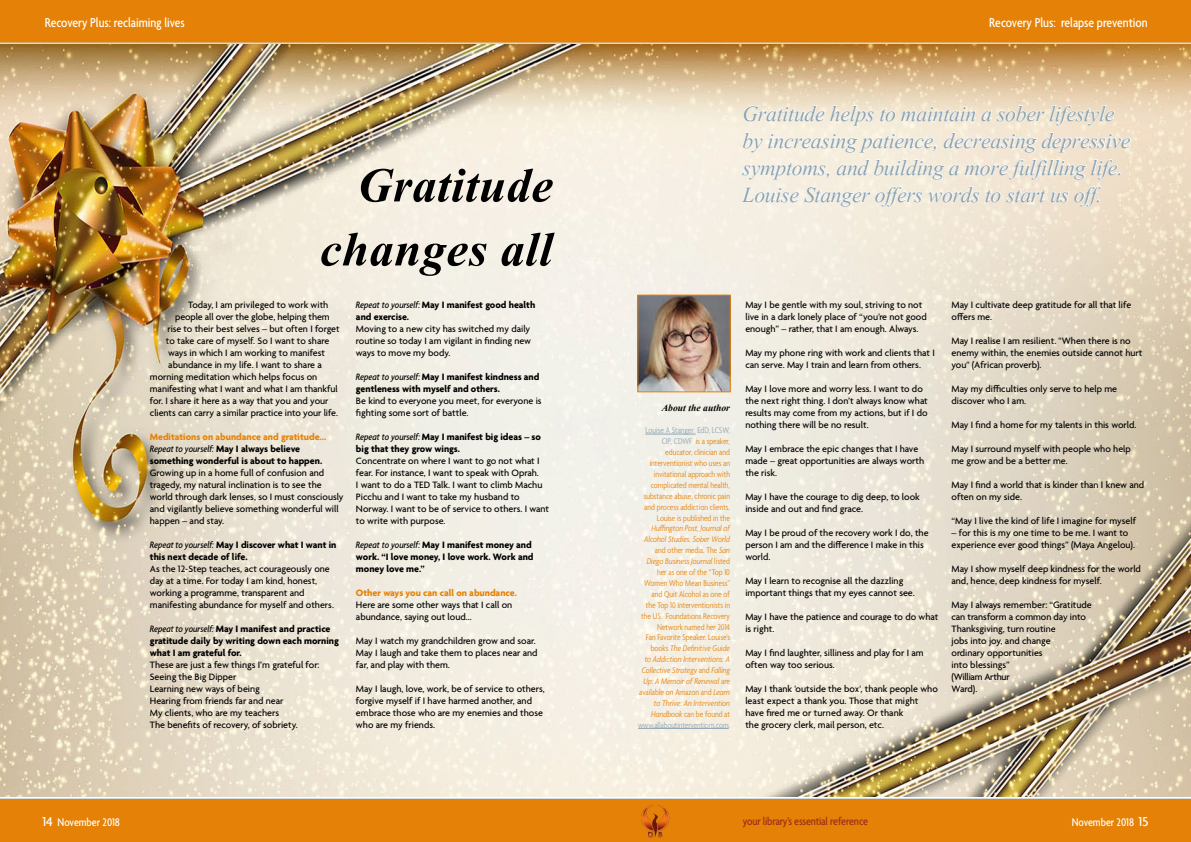
<style>
.page{position:relative;width:1191px;height:842px;background:#fff}
.page>*{position:absolute;margin:0;border:0;box-sizing:border-box;transform-origin:0 0}
.t1{font:700 60px/64px "Vijaya";letter-spacing:.01em;color:#000;text-align:right}
.t2{font:27px/27px "Vijaya";letter-spacing:-.01em;color:#8da3b0}
.t3{font:500 condensed 14px "Agenda";color:#fff}
.t4{font:500 condensed 12px "Agenda";letter-spacing:-.01em;color:#9c2e15}
.t5{font:500 condensed 12px "Agenda";color:#fff}
.t6{font:700 12px "Vijaya";color:#000}
.t7{font:500 10px/12px "Agenda";color:#000}
.t8{font:700 10px/12px "Agenda";color:#000}
.t9{font:700 10px "Agenda";color:#e58106}
.t10{font:300 condensed 9px/10.9px "Agenda";color:#e58106;text-align:right}
.s1{color:#e58106}
.s2{font-weight:500;font-style:italic;font-stretch:condensed}
.s3{color:#8da3b0}
.s4{font-style:italic}
.s5{font-stretch:normal;font-size:14px}
</style>
<div class="page">
<div style="left:0;top:0;width:1191px;height:43px;background:#e58106"></div>
<hr style="left:0;top:43px;width:1191px;height:2px;background:#cfdae1">
<hr style="left:0;top:798px;width:1191px;height:2px;background:#cfdae1">
<div style="left:0;top:799px;width:1191px;height:43px;background:#e58106"></div>
<img style="left:638px;top:804px;width:34px;height:34px;border-radius:17px">
<img style="left:0;top:45px;width:1191px;height:752px">
<svg style="left:743px;top:105px;width:131px;height:21px"></svg>
<svg style="left:880px;top:105px;width:234px;height:21px"></svg>
<svg style="left:742px;top:132px;width:194px;height:21px"></svg>
<svg style="left:943px;top:132px;width:188px;height:21px"></svg>
<svg style="left:741px;top:162px;width:88px;height:18px"></svg>
<svg style="left:836px;top:159px;width:285px;height:21px"></svg>
<svg style="left:741px;top:186px;width:360px;height:21px"></svg>
<img style="left:639px;top:297px;width:89px;height:93px">
<div style="left:637px;top:295px;width:93px;height:97px;border:1px solid #e58106"></div>
<hr style="left:645px;top:434px;width:50px;height:1px;background:#8da3b0">
<hr style="left:638px;top:728px;width:90px;height:1px;background:#8da3b0">
<h3 class="t3" style="left:45px;top:15px;width:142px">Recovery Plus: reclaiming lives</h3>
<h3 class="t3" style="left:989px;top:15px;width:160px">Recovery Plus: relapse prevention</h3>
<h1 class="t1" style="left:320px;top:146px;width:234px">Gratitude changes all</h1>
<p class="t7" style="left:188px;top:299px;width:142px">Today, I am privileged to work with</p>
<p class="t7" style="left:175px;top:311px;width:156px">people all over the globe, helping them</p>
<p class="t7" style="left:167px;top:323px;width:174px">rise to their best selves – but often I forget</p>
<p class="t7" style="left:166px;top:335px;width:165px">to take care of myself. So I want to share</p>
<p class="t7" style="left:168px;top:347px;width:158px">ways in which I am working to manifest</p>
<p class="t7" style="left:168px;top:359px;width:155px">abundance in my life. I want to share a</p>
<p class="t7" style="left:150px;top:371px;width:169px">morning meditation which helps focus on</p>
<p class="t7" style="left:150px;top:383px;width:189px">manifesting what I want and what I am thankful</p>
<p class="t7" style="left:150px;top:395px;width:180px">for. I share it here as a way that you and your</p>
<p class="t7" style="left:150px;top:407px;width:190px">clients can carry a similar practice into your life.</p>
<p class="t8" style="left:150px;top:431px;width:178px"><span class="s1">Meditations on abundance and gratitude...<br></span><span class="s2">Repeat to yourself:</span> May I always believe something wonderful is about to happen.</p>
<p class="t7" style="left:150px;top:467px;width:195px">Growing up in a home full of confusion and tragedy, my natural inclination is to see the world through dark lenses, so I must consciously and vigilantly believe something wonderful will happen – and stay.</p>
<p class="t8" style="left:150px;top:539px;width:188px"><span class="s2">Repeat to yourself:</span> May I discover what I want in this next decade of life.</p>
<p class="t7" style="left:150px;top:563px;width:186px">As the 12-Step teaches, act courageously one day at a time. For today I am kind, honest, working a programme, transparent and manifesting abundance for myself and others.</p>
<p class="t8" style="left:150px;top:623px;width:191px"><span class="s2">Repeat to yourself:</span> May I manifest and practice gratitude daily by writing down each morning what I am grateful for.</p>
<p class="t7" style="left:150px;top:659px;width:171px">These are just a few things I’m grateful for:<br>Seeing the Big Dipper<br>Learning new ways of being<br>Hearing from friends far and near<br>My clients, who are my teachers<br>The benefits of recovery, of sobriety.</p>
<p class="t8" style="left:356px;top:299px;width:181px"><span class="s2">Repeat to yourself:</span> May I manifest good health and exercise.</p>
<p class="t7" style="left:356px;top:323px;width:177px;text-align:justify">Moving to a new city has switched my daily routine so today I am vigilant in finding new ways to move my body.</p>
<p class="t8" style="left:356px;top:371px;width:185px"><span class="s2">Repeat to yourself:</span> May I manifest kindness and gentleness with myself and others.</p>
<p class="t7" style="left:356px;top:395px;width:187px">Be kind to everyone you meet, for everyone is fighting some sort of battle.</p>
<p class="t8" style="left:356px;top:431px;width:186px"><span class="s2">Repeat to yourself:</span> May I manifest big ideas – so big that they grow wings.</p>
<p class="t7" style="left:356px;top:455px;width:195px">Concentrate on where I want to go not what I fear. For instance, I want to speak with Oprah.<br>I want to do a TED Talk. I want to climb Machu Picchu and I want to take my husband to Norway. I want to be of service to others. I want to write with purpose.</p>
<p class="t8" style="left:356px;top:539px;width:179px"><span class="s2">Repeat to yourself:</span> May I manifest money and work. “I love money, I love work. Work and money love me.”</p>
<p class="t9" style="left:356px;top:587px;width:162px">Other ways you can call on abundance.</p>
<p class="t7" style="left:356px;top:599px;width:158px">Here are some other ways that I call on abundance, saying out loud...</p>
<p class="t7" style="left:356px;top:635px;width:183px">May I watch my grandchildren grow and soar.<br>May I laugh and take them to places near and far, and play with them.</p>
<p class="t7" style="left:356px;top:683px;width:190px">May I laugh, love, work, be of service to others, forgive myself if I have harmed another, and embrace those who are my enemies and those who are my friends.</p>
<h2 class="t2" style="left:742px;top:97px;width:389px">Gratitude helps to maintain a sober lifestyle by increasing patience, decreasing depressive symptoms, and building a more fulfilling life.<br>Louise Stanger offers words to start us off.</h2>
<p class="t6" style="left:662px;top:398px;width:70px">About the author</p>
<p class="t10" style="left:643px;top:426px;width:88px"><span class="s3">Louise A Stanger EdD, LCSW,<br>CIP, CDWF</span> is a speaker, educator, clinician and interventionist who uses an invitational approach with complicated mental health, substance abuse, chronic pain and process addiction clients.<br>Louise is published in the</p>
<p class="t10" style="left:638px;top:524px;width:93px"><span class="s4">Huffington Post, Journal of<br>Alcohol Studies, Sober World </span>and other media. The <span class="s4">San<br>Diego Business Journal</span> listed her as one of the “Top 10<br>Women Who Mean Business” and Quit Alcohol as one of<br>the Top 10 Interventionists in the US. Foundations Recovery<br>Network named her 2014<br>Fan Favorite Speaker. Louise's books <span class="s4">The Definitive Guide<br>to Addiction Interventions: A<br>Collective Strategy</span> and <span class="s4">Falling<br>Up: A Memoir of Renewal</span> are available on Amazon and <span class="s4">Learn to Thrive: An Intervention<br>Handbook</span> can be found at <span class="s3">www.allaboutinterventions.com</span>.</p>
<p class="t7" style="left:745px;top:299px;width:183px">May I be gentle with my soul, striving to not live in a dark lonely place of “you’re not good enough” – rather, that I am enough. Always.</p>
<p class="t7" style="left:745px;top:347px;width:191px">May my phone ring with work and clients that I can serve. May I train and learn from others.</p>
<p class="t7" style="left:745px;top:383px;width:184px">May I love more and worry less. I want to do the next right thing. I don’t always know what results may come from my actions, but if I do nothing there will be no result.</p>
<p class="t7" style="left:745px;top:443px;width:180px">May I embrace the epic changes that I have made – great opportunities are always worth the risk.</p>
<p class="t7" style="left:745px;top:491px;width:176px">May I have the courage to dig deep, to look inside and out and find grace.</p>
<p class="t7" style="left:745px;top:527px;width:185px">May I be proud of the recovery work I do, the person I am and the difference I make in this world.</p>
<p class="t7" style="left:745px;top:575px;width:171px">May I learn to recognise all the dazzling important things that my eyes cannot see.</p>
<p class="t7" style="left:745px;top:611px;width:195px">May I have the patience and courage to do what is right.</p>
<p class="t7" style="left:745px;top:647px;width:180px">May I find laughter, silliness and play for I am often way too serious.</p>
<p class="t7" style="left:745px;top:683px;width:194px">May I thank 'outside the box', thank people who least expect a thank you. Those that might have fired me or turned away. Or thank<br>the grocery clerk, mail person, etc.</p>
<p class="t7" style="left:951px;top:299px;width:181px">May I cultivate deep gratitude for all that life offers me.</p>
<p class="t7" style="left:951px;top:335px;width:192px">May I realise I am resilient. "When there is no enemy within, the enemies outside cannot hurt you" (African proverb).</p>
<p class="t7" style="left:951px;top:383px;width:167px">May my difficulties only serve to help me discover who I am.</p>
<p class="t7" style="left:951px;top:419px;width:186px">May I find a home for my talents in this world.</p>
<p class="t7" style="left:951px;top:443px;width:181px">May I surround myself with people who help me grow and be a better me.</p>
<p class="t7" style="left:951px;top:479px;width:194px">May I find a world that is kinder than I knew and often on my side.</p>
<p class="t7" style="left:951px;top:515px;width:186px">“May I live the kind of life I imagine for myself</p>
<p class="t7" style="left:951px;top:527px;width:185px">– for this is my one time to be me. I want to experience ever good things” (Maya Angelou).</p>
<p class="t7" style="left:951px;top:563px;width:191px">May I show myself deep kindness for the world and, hence, deep kindness for myself.</p>
<p class="t7" style="left:951px;top:599px;width:142px">May I always remember: “Gratitude can transform a common day into<br>Thanksgiving, turn routine<br>jobs into joy, and change<br>ordinary opportunities<br>into blessings”<br>(William Arthur<br>Ward).</p>
<p class="t5" style="left:43px;top:816px;width:79px"><span class="s5">14</span> November 2018</p>
<p class="t4" style="left:743px;top:815px;width:127px">your library’s essential reference</p>
<p class="t5" style="left:1071px;top:816px;width:78px">November 2018 <span class="s5">15</span></p>
</div>
